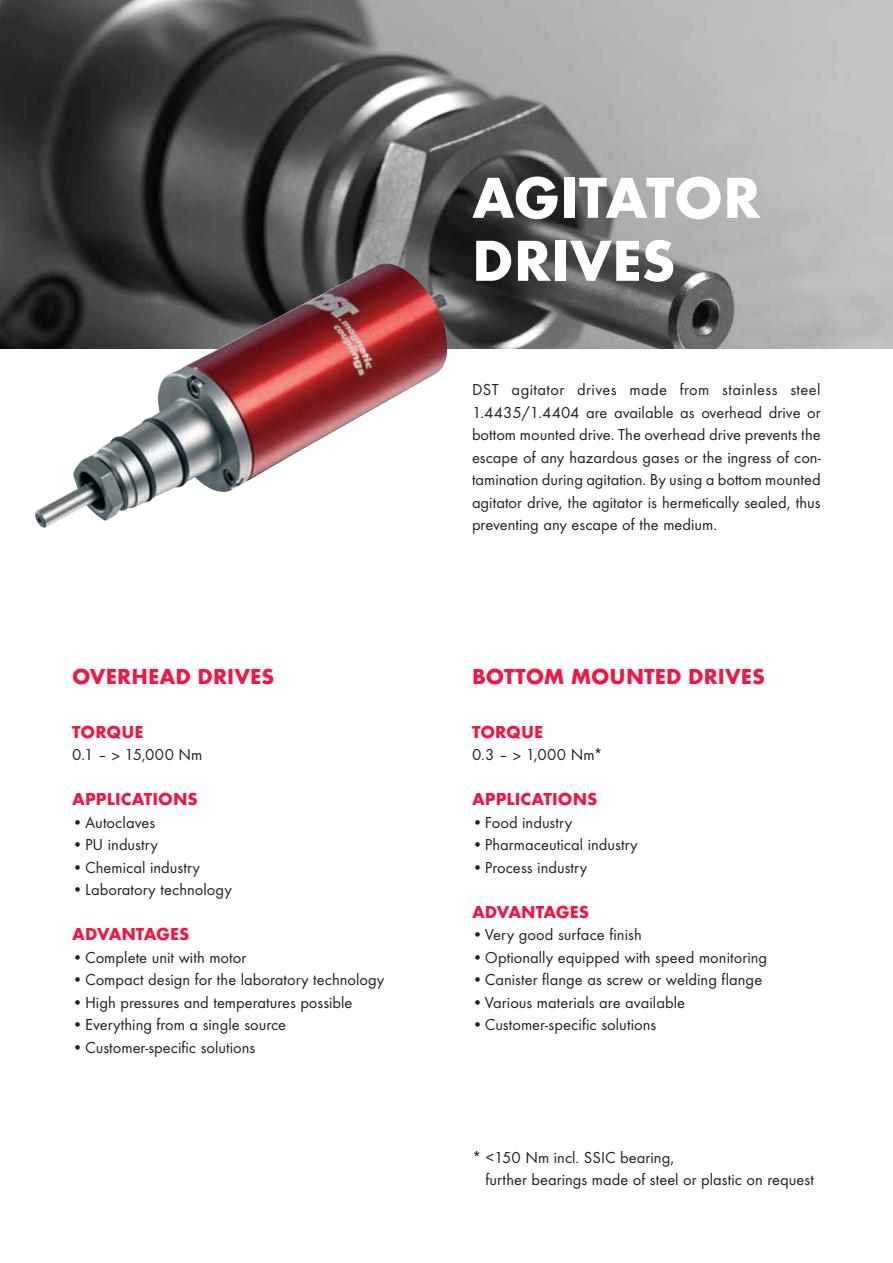
<style>
.page{position:relative;width:893px;height:1263px;background:#fff}
.page>*{position:absolute;margin:0;border:0;box-sizing:border-box;transform-origin:0 0}
.t1{font:800 60px/63px "Function";color:#fff}
.t2{font:800 22.5px "Function";color:#ed1845}
.t3{font:800 18px "Function";letter-spacing:.005em;color:#ed1845}
.t4{font:16.5px/22.5px "Function";color:#231f20;text-align:justify}
</style>
<div class="page">
<img style="left:0;top:0;width:893px;height:349px">
<img style="left:35px;top:263px;width:413px;height:265px">
<h1 class="t1" style="left:472px;top:166px;width:290px">AGITATOR<br>DRIVES</h1>
<p class="t4" style="left:472px;top:378px;width:350px">DST agitator drives made from stainless steel 1.4435/1.4404 are available as overhead drive or bottom mounted drive. The overhead drive prevents the escape of any hazardous gases or the ingress of con&shy;tamination during agitation. By using a bottom mounted agitator drive, the agitator is hermetically sealed, thus preventing any escape of the medium.</p>
<h2 class="t2" style="left:72px;top:663px;width:203px">OVERHEAD DRIVES</h2>
<h2 class="t2" style="left:472px;top:663px;width:294px">BOTTOM MOUNTED DRIVES</h2>
<p class="t3" style="left:72px;top:721px;width:73px">TORQUE</p>
<p class="t4" style="left:72px;top:744px;width:132px">0.1 – &gt; 15,000 Nm</p>
<p class="t3" style="left:72px;top:789px;width:127px">APPLICATIONS</p>
<p class="t4" style="left:72px;top:811px;width:85px">•Autoclaves</p>
<p class="t4" style="left:72px;top:834px;width:87px">•PU industry</p>
<p class="t4" style="left:72px;top:856px;width:129px">•Chemical industry</p>
<p class="t4" style="left:72px;top:879px;width:161px">•Laboratory technology</p>
<p class="t3" style="left:72px;top:924px;width:119px">ADVANTAGES</p>
<p class="t4" style="left:72px;top:946px;width:175px">•Complete unit with motor</p>
<p class="t4" style="left:72px;top:969px;width:314px">•Compact design for the laboratory technology</p>
<p class="t4" style="left:72px;top:991px;width:282px">•High pressures and temperatures possible</p>
<p class="t4" style="left:72px;top:1014px;width:215px">•Everything from a single source</p>
<p class="t4" style="left:72px;top:1036px;width:184px">•Customer-specific solutions</p>
<p class="t3" style="left:472px;top:721px;width:73px">TORQUE</p>
<p class="t4" style="left:472px;top:744px;width:132px">0.3 – &gt; 1,000 Nm*</p>
<p class="t3" style="left:472px;top:789px;width:127px">APPLICATIONS</p>
<p class="t4" style="left:472px;top:811px;width:102px">•Food industry</p>
<p class="t4" style="left:472px;top:834px;width:167px">•Pharmaceutical industry</p>
<p class="t4" style="left:472px;top:856px;width:117px">•Process industry</p>
<p class="t3" style="left:472px;top:901px;width:119px">ADVANTAGES</p>
<p class="t4" style="left:472px;top:924px;width:171px">•Very good surface finish</p>
<p class="t4" style="left:472px;top:946px;width:297px">•Optionally equipped with speed monitoring</p>
<p class="t4" style="left:472px;top:969px;width:292px">•Canister flange as screw or welding flange</p>
<p class="t4" style="left:472px;top:991px;width:215px">•Various materials are available</p>
<p class="t4" style="left:472px;top:1014px;width:186px">•Customer-specific solutions</p>
<p class="t4" style="left:486px;top:1146px;width:330px;text-indent:-14px">* &lt;150 Nm incl. SSIC bearing,<br>further bearings made of steel or plastic on request</p>
</div>
